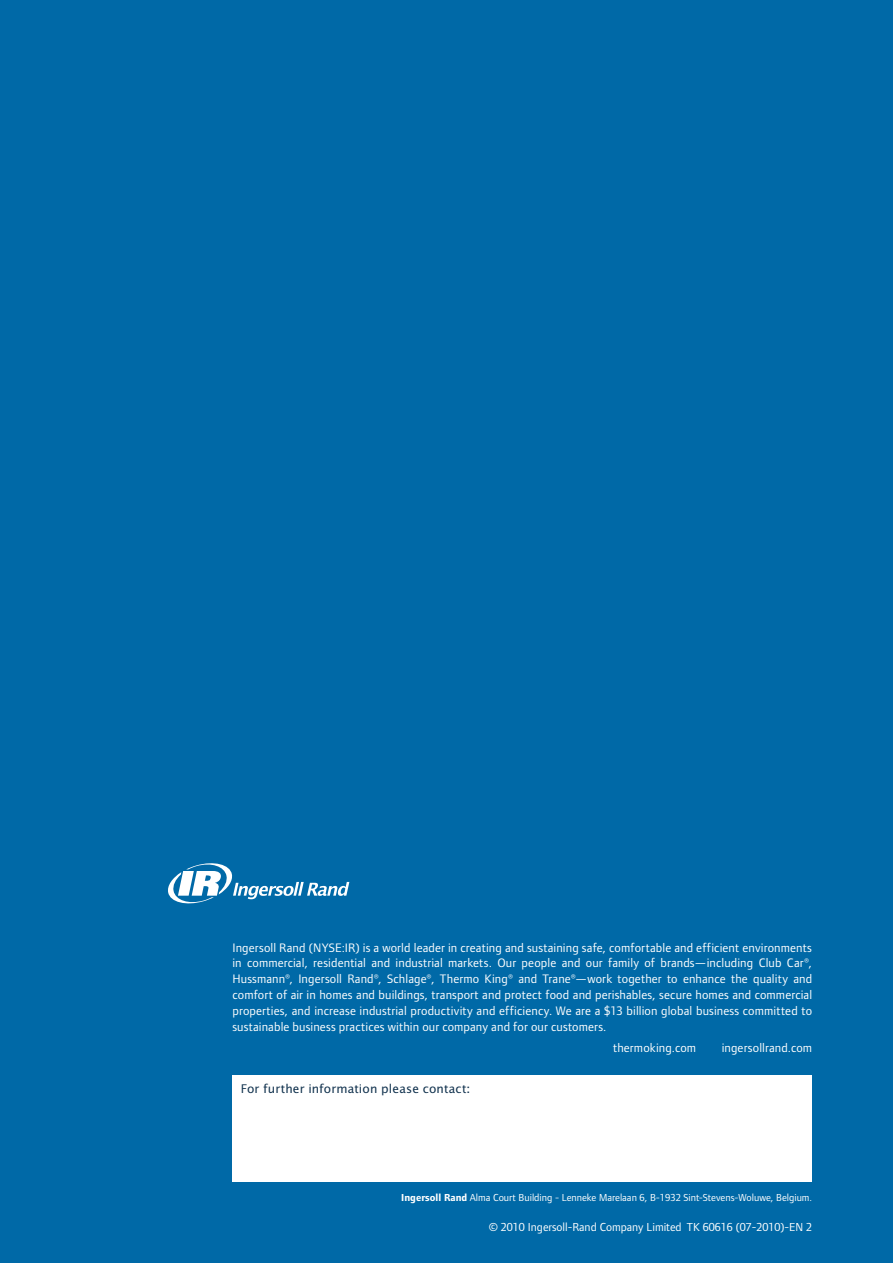
<style>
.page{position:relative;width:893px;height:1263px;background:#0069a7}
.page>*{position:absolute;margin:0;border:0;box-sizing:border-box;transform-origin:0 0}
.t1{font:12.75px/15.9px "Foundry Form Sans";letter-spacing:.01em;color:#fff;text-align:justify}
.t2{font:12px "Foundry Form Sans";color:#fff}
.t3{font:12px "Lucida Sans Std";letter-spacing:.01em;color:#11324e}
.t4{font:10.5px "Foundry Form Sans";color:#fff}
.s1{font-weight:700}
</style>
<div class="page">
<div style="left:232px;top:1076px;width:580px;height:106px;background:#fff"></div>
<svg style="left:168px;top:863px;width:181px;height:41px"></svg>
<p class="t1" style="left:232px;top:939px;width:581px">Ingersoll Rand (NYSE:IR) is a world leader in creating and sustaining safe, comfortable and efficient environments in commercial, residential and industrial markets. Our people and our family of brands—including Club Car®, H ussmann®, Ingersoll Rand®, Schlage®, Thermo King® and Trane®—work together to enhance the quality and comfort of air in homes and buildings, transport and protect food and perishables, secure homes and commercial properties, and increase industrial productivity and efficiency. We are a $13 billion global business committed to sustainable business practices within our company and for our customers.</p>
<p class="t1" style="left:613px;top:1040px;width:85px">thermoking.com</p>
<p class="t1" style="left:722px;top:1040px;width:92px">ingersollrand.com</p>
<p class="t3" style="left:241px;top:1081px;width:231px">For further information please contact:</p>
<p class="t4" style="left:401px;top:1192px;width:412px"><span class="s1">Ingersoll Rand</span> Alma Court Building - Lenneke Marelaan 6, B-1932 Sint-Stevens-Woluwe, Belgium.</p>
<p class="t2" style="left:489px;top:1220px;width:325px">© 2010 Ingersoll-Rand Company Limited TK 60616 (07-2010)-EN 2</p>
</div>
